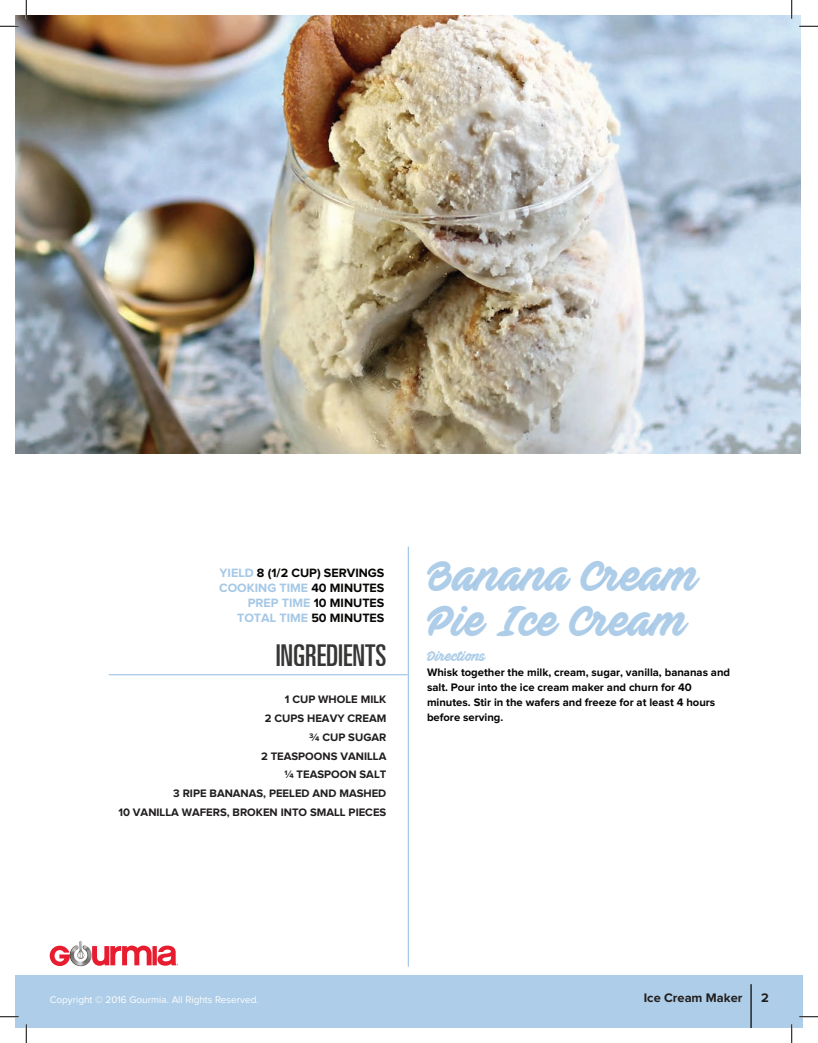
<style>
.page{position:relative;width:818px;height:1043px;background:#fff}
.page>*{position:absolute;margin:0;border:0;box-sizing:border-box;transform-origin:0 0}
.t1{font:42.5px/45px "Ave Fedan PERSONALUSEONLY";color:rgb(165 200 230/.9)}
.t2{font:ultra-condensed 30px "Univers LT Std";color:rgb(5 5 4/.9)}
.t3{font:13.75px "Ave Fedan PERSONALUSEONLY";color:rgb(165 200 230/.9)}
.t4{font:700 12.88px "Proxima Nova";color:#211e1e}
.t5{font:700 12.5px/15px "Proxima Nova";color:#050504;text-align:right}
.t6{font:700 11.25px/15px "Proxima Nova";color:#050504}
.t7{font:700 11.25px/18.8px "Proxima Nova";color:#211e1e;text-align:right}
.t8{font:10px "Proxima Nova";color:#fff}
.s1{color:#a5c8e6}
</style>
<div class="page">
<div style="left:15px;top:975px;width:787px;height:53px;background:#aecde8"></div>
<hr style="left:408px;top:546px;width:1px;height:420px;background:#a5c8e6">
<img style="left:15px;top:15px;width:785px;height:439px">
<hr style="left:750px;top:984px;width:1px;height:44px;background:#050504">
<img style="left:79px;top:941px;width:4px;height:26px">
<svg style="left:50px;top:945px;width:128px;height:21px"></svg>
<hr style="left:109px;top:674px;width:299px;height:1px;background:#a5c8e6">
<svg style="left:0;top:25px;width:19px;height:2px"></svg>
<svg style="left:799px;top:25px;width:19px;height:2px"></svg>
<svg style="left:0;top:1016px;width:19px;height:1px"></svg>
<svg style="left:799px;top:1015px;width:19px;height:2px"></svg>
<svg style="left:25px;top:0;width:2px;height:19px"></svg>
<svg style="left:25px;top:1024px;width:2px;height:18px"></svg>
<svg style="left:790px;top:0;width:2px;height:19px"></svg>
<svg style="left:791px;top:1024px;width:1px;height:18px"></svg>
<p class="t5" style="left:219px;top:565px;width:167px"><span class="s1">YIELD</span> 8 (1/2 CUP) SERVINGS<br><span class="s1">COOKING TIME</span> 40 MINUTES<br><span class="s1">PREP TIME</span> 10 MINUTES<br><span class="s1">TOTAL TIME</span> 50 MINUTES</p>
<h2 class="t2" style="left:275px;top:637px;width:113px">INGREDIENTS</h2>
<p class="t7" style="left:118px;top:690px;width:269px">1 CUP WHOLE MILK<br>2 CUPS HEAVY CREAM<br>¾ CUP SUGAR<br>2 TEASPOONS VANILLA<br>¼ TEASPOON SALT<br>3 RIPE BANANAS, PEELED AND MASHED<br>10 VANILLA WAFERS, BROKEN INTO SMALL PIECES</p>
<h1 class="t1" style="left:427px;top:555px;width:273px">Banana Cream<br>Pie Ice Cream</h1>
<p class="t3" style="left:427px;top:648px;width:60px">Directions</p>
<p class="t6" style="left:427px;top:665px;width:305px">Whisk together the milk, cream, sugar, vanilla, bananas and salt. Pour into the ice cream maker and churn for 40 minutes. Stir in the wafers and freeze for at least 4 hours before serving.</p>
<p class="t8" style="left:50px;top:994px;width:210px">Copyright © 2016 Gourmia. All Rights Reserved.</p>
<p class="t4" style="left:643px;top:991px;width:100px">Ice Cream Maker</p>
<p class="t4" style="left:761px;top:991px;width:9px">2</p>
</div>
